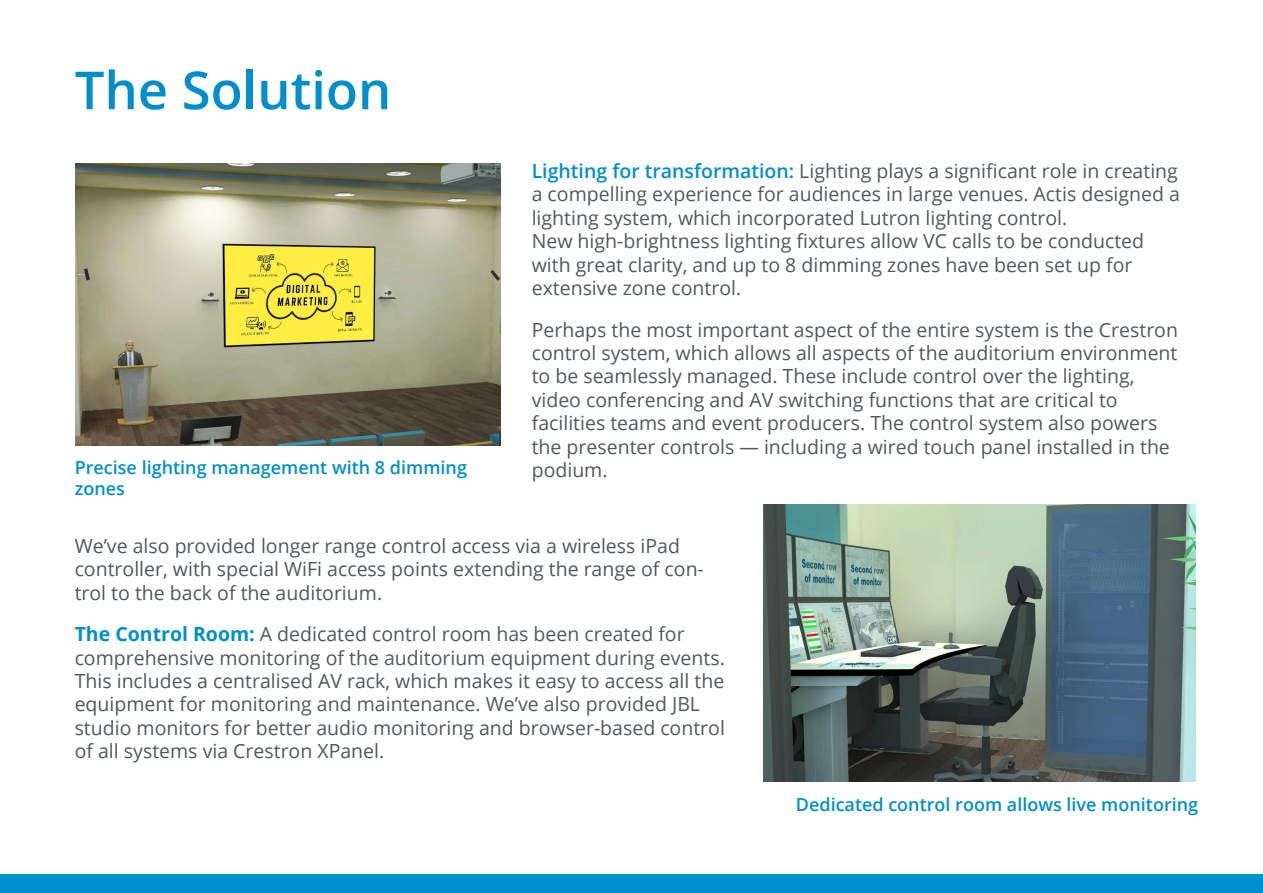
<style>
.page{position:relative;width:1263px;height:893px;background:#fff}
.page>*{position:absolute;margin:0;border:0;box-sizing:border-box;transform-origin:0 0}
.t1{font:600 52.5px "Open Sans";color:#008fcc}
.t2{font:19.5px/23.4px "Open Sans";color:#52585b}
.t3{font:600 18px "Open Sans";color:#008fcc}
.s1{font-weight:600;color:#008fcc}
.s2{font-weight:700;color:#008fcc}
</style>
<div class="page">
<img style="left:75px;top:163px;width:425px;height:282px">
<div style="left:0;top:874px;width:1263px;height:19px;background:#008fcc"></div>
<img style="left:763px;top:504px;width:432px;height:278px">
<h1 class="t1" style="left:75px;top:54px;width:318px">The Solution</h1>
<p class="t2" style="left:532px;top:159px;width:650px"><span class="s1">Lighting for transformation:</span> Lighting plays a significant role in creating a compelling experience for audiences in large venues. Actis designed a lighting system, which incorporated Lutron lighting control.<br>New high-brightness lighting fixtures allow VC calls to be conducted with great clarity, and up to 8 dimming zones have been set up for extensive zone control.</p>
<p class="t2" style="left:532px;top:317px;width:648px">Perhaps the most important aspect of the entire system is the Crestron control system, which allows all aspects of the auditorium environment to be seamlessly managed. These include control over the lighting, video conferencing and AV switching functions that are critical to facilities teams and event producers. The control system also powers the presenter controls — including a wired touch panel installed in the</p>
<p class="t3" style="left:75px;top:455px;width:394px">Precise lighting management with 8 dimming</p>
<p class="t2" style="left:532px;top:458px;width:77px">podium.</p>
<p class="t3" style="left:75px;top:477px;width:52px">zones</p>
<p class="t2" style="left:75px;top:534px;width:631px">We’ve also provided longer range control access via a wireless iPad controller, with special WiFi access points extending the range of con&shy;trol to the back of the auditorium.</p>
<p class="t2" style="left:75px;top:622px;width:652px"><span class="s2">The Control Room:</span> A dedicated control room has been created for comprehensive monitoring of the auditorium equipment during events.<br>This includes a centralised AV rack, which makes it easy to access all the equipment for monitoring and maintenance. We’ve also provided JBL studio monitors for better audio monitoring and browser-based control of all systems via Crestron XPanel.</p>
<p class="t3" style="left:796px;top:793px;width:404px">Dedicated control room allows live monitoring</p>
</div>
